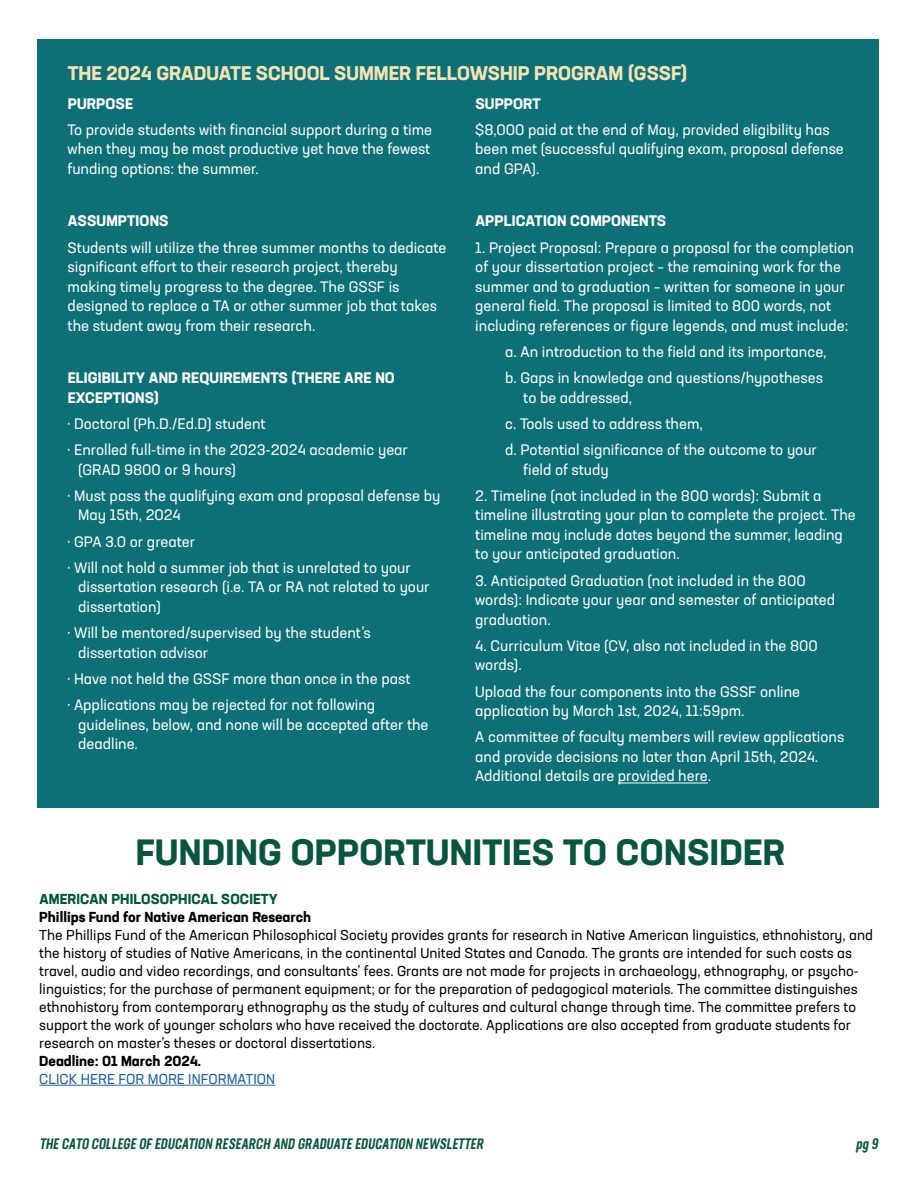
<style>
.page{position:relative;width:918px;height:1188px;background:#fff}
.page>*{position:absolute;margin:0;border:0;box-sizing:border-box;transform-origin:0 0}
.t1{font:700 36px "Neusa Next Std";letter-spacing:.01em;color:#085542}
.t2{font:700 19.5px "Neusa Next Std";color:#f2e2b4}
.t3{font:15px/19.5px "Neusa Next Std";color:#fff}
.t4{font:700 15px/19.5px "Neusa Next Std";letter-spacing:.01em;color:#fff}
.t5{font:italic 500 15px "Neusa Next Std Compact";color:#085542}
.t6{font:14.25px/18px "Neusa Next Std";color:#000}
.t7{font:700 14.25px "Neusa Next Std";color:#000}
.t8{font:700 14.25px "Neusa Next Std";letter-spacing:.01em;color:#00573a}
.t9{font:14.25px "Neusa Next Std";color:#215e9e}
</style>
<div class="page">
<hr style="left:39px;top:1085px;width:236px;height:1px;background:#215e9e">
<div style="left:38px;top:39px;width:841px;height:769px;background:#0d7076"></div>
<hr style="left:618px;top:783px;width:90px;height:1px;background:#fff">
<h2 class="t2" style="left:68px;top:60px;width:621px">THE 2024 GRADUATE SCHOOL SUMMER FELLOWSHIP PROGRAM (GSSF)</h2>
<p class="t4" style="left:68px;top:93px;width:67px">PURPOSE</p>
<p class="t3" style="left:68px;top:120px;width:366px;text-align:justify">To provide students with financial support during a time when they may be most productive yet have the fewest funding options: the summer.</p>
<p class="t4" style="left:68px;top:211px;width:102px">ASSUMPTIONS</p>
<p class="t3" style="left:68px;top:238px;width:380px">Students will utilize the three summer months to dedicate significant effort to their research project, thereby making timely progress to the degree. The GSSF is designed to replace a TA or other summer job that takes the student away from their research.</p>
<p class="t4" style="left:68px;top:368px;width:329px">ELIGIBILITY AND REQUIREMENTS (THERE ARE NO<br>EXCEPTIONS)</p>
<p class="t3" style="left:68px;top:410px;width:342px;line-height:26.2px">· Doctoral (Ph.D./Ed.D) student<br>· Enrolled full-time in the 2023-2024 academic year</p>
<p class="t3" style="left:68px;top:456px;width:374px;line-height:26.2px;text-indent:10px">(GRAD 9800 or 9 hours)<br>· Must pass the qualifying exam and proposal defense by</p>
<p class="t3" style="left:68px;top:502px;width:345px;line-height:26.2px;text-indent:10px">May 15th, 2024<br>· GPA 3.0 or greater<br>· Will not hold a summer job that is unrelated to your</p>
<p class="t3" style="left:78px;top:577px;width:353px">dissertation research (i.e. TA or RA not related to your dissertation)</p>
<p class="t3" style="left:78px;top:623px;width:294px;text-indent:-10px">· Will be mentored/supervised by the student’s dissertation advisor</p>
<p class="t3" style="left:68px;top:665px;width:344px;line-height:26.2px">· Have not held the GSSF more than once in the past · Applications may be rejected for not following</p>
<p class="t3" style="left:78px;top:715px;width:352px">guidelines, below, and none will be accepted after the deadline.</p>
<p class="t4" style="left:475px;top:93px;width:67px">SUPPORT</p>
<p class="t3" style="left:475px;top:120px;width:370px">$8,000 paid at the end of May, provided eligibility has been met (successful qualifying exam, proposal defense and GPA).</p>
<p class="t4" style="left:475px;top:211px;width:192px">APPLICATION COMPONENTS</p>
<p class="t3" style="left:475px;top:238px;width:380px">1. Project Proposal: Prepare a proposal for the completion of your dissertation project – the remaining work for the summer and to graduation – written for someone in your general field. The proposal is limited to 800 words, not including references or figure legends, and must include:</p>
<p class="t3" style="left:505px;top:338px;width:323px;line-height:26.2px">a. An introduction to the field and its importance, b. Gaps in knowledge and questions/hypotheses</p>
<p class="t3" style="left:505px;top:384px;width:313px;line-height:26.2px;text-indent:18px">to be addressed,<br>c. Tools used to address them,<br>d. Potential significance of the outcome to your</p>
<p class="t3" style="left:523px;top:460px;width:87px">field of study</p>
<p class="t3" style="left:475px;top:486px;width:382px">2. Timeline (not included in the 800 words): Submit a timeline illustrating your plan to complete the project. The timeline may include dates beyond the summer, leading to your anticipated graduation.</p>
<p class="t3" style="left:475px;top:571px;width:361px">3. Anticipated Graduation (not included in the 800 words): Indicate your year and semester of anticipated graduation.</p>
<p class="t3" style="left:475px;top:636px;width:344px">4. Curriculum Vitae (CV, also not included in the 800 words).</p>
<p class="t3" style="left:475px;top:682px;width:326px">Upload the four components into the GSSF online application by March 1st, 2024, 11:59pm.</p>
<p class="t3" style="left:475px;top:727px;width:371px">A committee of faculty members will review applications and provide decisions no later than April 15th, 2024.<br>Additional details are provided here.</p>
<h1 class="t1" style="left:136px;top:829px;width:651px">FUNDING OPPORTUNITIES TO CONSIDER</h1>
<p class="t8" style="left:39px;top:889px;width:240px">AMERICAN PHILOSOPHICAL SOCIETY</p>
<p class="t7" style="left:39px;top:907px;width:274px">Phillips Fund for Native American Research</p>
<p class="t6" style="left:39px;top:926px;width:835px">The Phillips Fund of the American Philosophical Society provides grants for research in Native American linguistics, ethnohistory, and the history of studies of Native Americans, in the continental United States and Canada. The grants are intended for such costs as travel, audio and video recordings, and consultants’ fees. Grants are not made for projects in archaeology, ethnography, or psycho&shy;linguistics; for the purchase of permanent equipment; or for the preparation of pedagogical materials. The committee distinguishes ethnohistory from contemporary ethnography as the study of cultures and cultural change through time. The committee prefers to support the work of younger scholars who have received the doctorate. Applications are also accepted from graduate students for research on master’s theses or doctoral dissertations.</p>
<p class="t7" style="left:39px;top:1051px;width:163px">Deadline: 01 March 2024.</p>
<p class="t9" style="left:39px;top:1070px;width:237px">CLICK HERE FOR MORE INFORMATION</p>
<p class="t5" style="left:39px;top:1134px;width:448px">THE CATO COLLEGE OF EDUCATION RESEARCH AND GRADUATE EDUCATION NEWSLETTER</p>
<p class="t5" style="left:856px;top:1134px;width:26px">pg 9</p>
</div>
